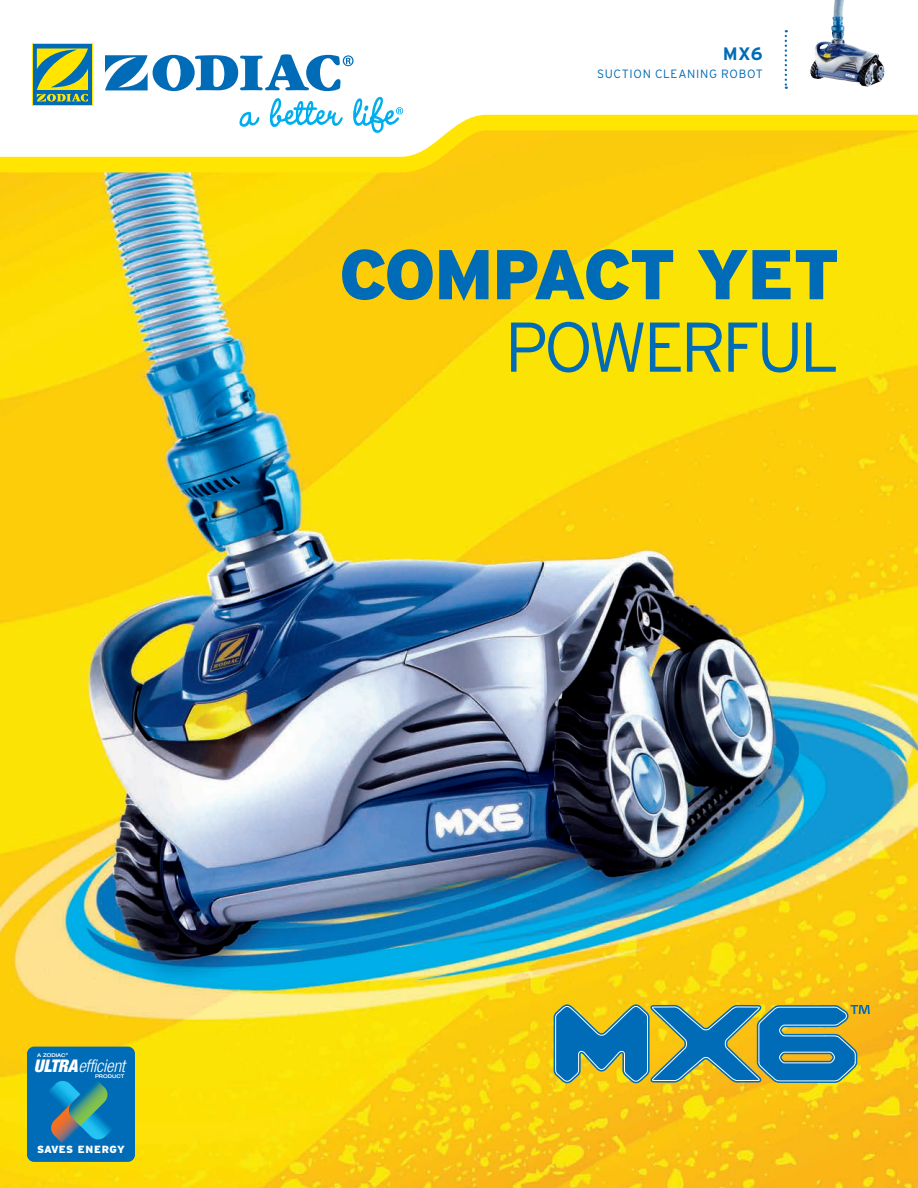
<style>
.page{position:relative;width:918px;height:1188px;background:#fff}
.page>*{position:absolute;margin:0;border:0;box-sizing:border-box;transform-origin:0 0}
.t1{font:900 70.2px/72.4px "Interstate";letter-spacing:-.025em;color:#006bb6;text-align:right}
.Product_Heading{font:700 18px "Interstate";color:#006bb6}
.t2{font:italic 300 condensed 17.55px "Helvetica Neue";letter-spacing:-.015em;color:#fff}
.Product_Heading-2{font:300 12px "Interstate";letter-spacing:.06em;color:#006bb6}
.t3{font:900 10.35px "Interstate";letter-spacing:.04em;color:#fff}
.t4{font:500 expanded 5.1px "Helvetica Neue";color:#fff}
.s1{font-weight:300}
.s2{font-weight:900}
</style>
<div class="page">
<img style="left:0;top:180px;width:918px;height:1008px">
<svg style="left:0;top:30px;width:918px;height:150px"></svg>
<svg style="left:785px;top:30px;width:2px;height:59px"></svg>
<svg style="left:32px;top:44px;width:61px;height:62px"></svg>
<div style="left:33px;top:45px;width:59px;height:60px;background:#006bb6"></div>
<svg style="left:37px;top:48px;width:51px;height:54px"></svg>
<svg style="left:105px;top:54px;width:298px;height:80px"></svg>
<svg style="left:554px;top:1002px;width:316px;height:81px;background:#67927d"></svg>
<img style="left:810px;top:0;width:62px;height:87px">
<div style="left:27px;top:1047px;width:108px;height:115px;background:#006bb6;border-radius:7px"></div>
<svg style="left:49px;top:1081px;width:63px;height:63px"></svg>
<p class="Product_Heading" style="left:723px;top:44px;width:42px">MX6</p>
<p class="Product_Heading-2" style="left:597px;top:67px;width:167px">SUCTION CLEANING ROBOT</p>
<p class="t1" style="left:339px;top:238px;width:502px">COMPACT YET<br><span class="s1">POWERFUL</span></p>
<p class="t4" style="left:37px;top:1052px;width:32px">A ZODIAC<sup>®</sup></p>
<p class="t2" style="left:34px;top:1056px;width:93px"><span class="s2">ULTRA</span>efficient</p>
<p class="t4" style="left:95px;top:1073px;width:31px">PRODUCT</p>
<p class="t3" style="left:37px;top:1143px;width:89px">SAVES ENERGY</p>
</div>
